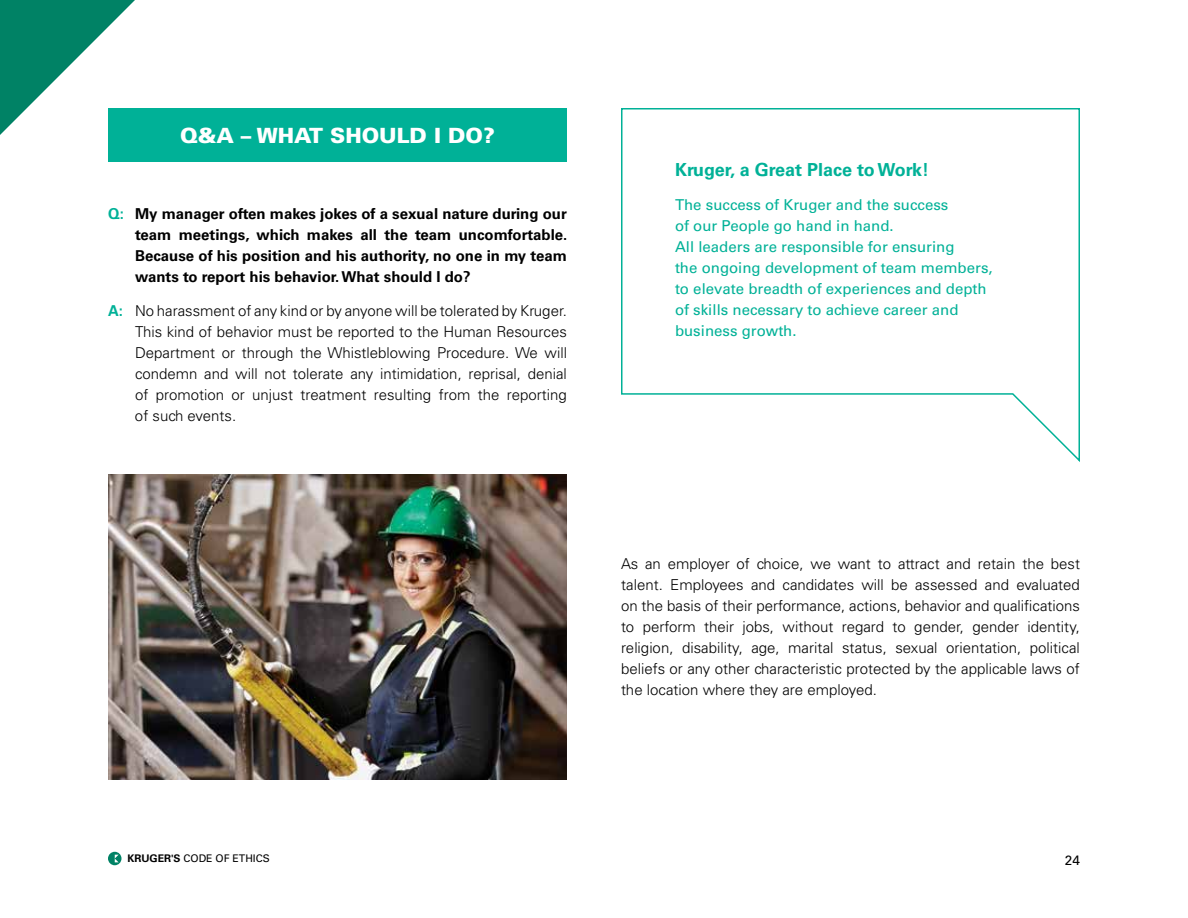
<style>
.page{position:relative;width:1188px;height:918px;background:#fff}
.page>*{position:absolute;margin:0;border:0;box-sizing:border-box;transform-origin:0 0}
.t1{font:900 21px "Univers";color:#fff}
.t2{font:700 18px "Univers";color:#00b197}
.t3{font:300 15px/21px "Univers";color:#000;text-align:justify}
.t4{font:15px/21px "Univers";color:#00b197}
.t5{font:700 15px/21px "Univers";color:#000;text-align:justify}
.t6{font:13.5px "Univers";color:#000}
.t7{font:10.5px "Univers";color:#000}
.s1{color:#00b197}
.s2{font-weight:700;color:#00b197}
.s3{font-weight:700}
</style>
<div class="page">
<div style="left:108px;top:108px;width:459px;height:54px;background:#00b197"></div>
<svg style="left:621px;top:108px;width:459px;height:354px"></svg>
<img style="left:108px;top:474px;width:459px;height:306px">
<svg style="left:0;top:0;width:135px;height:135px"></svg>
<svg style="left:108px;top:852px;width:14px;height:13px"></svg>
<svg style="left:115px;top:855px;width:4px;height:7px"></svg>
<h1 class="t1" style="left:180px;top:123px;width:316px">Q&amp;A – WHAT SHOULD I DO?</h1>
<p class="t5" style="left:135px;top:203px;width:434px;text-indent:-27px"><span class="s1">Q:</span> My manager often makes jokes of a sexual nature during our team meetings, which makes all the team uncomfortable.<br>Because of his position and his authority, no one in my team wants to report his behavior. What should I do?</p>
<p class="t3" style="left:135px;top:301px;width:434px;text-indent:-27px"><span class="s2">A:</span> No harassment of any kind or by anyone will be tolerated by Kruger.<br>This kind of behavior must be reported to the Human Resources Department or through the Whistleblowing Procedure. We will condemn and will not tolerate any intimidation, reprisal, denial of promotion or unjust treatment resulting from the reporting of such events.</p>
<p class="t2" style="left:675px;top:159px;width:256px">Kruger, a Great Place to Work!</p>
<p class="t4" style="left:675px;top:194px;width:319px">The success of Kruger and the success<br>of our People go hand in hand.<br>All leaders are responsible for ensuring<br>the ongoing development of team members, to elevate breadth of experiences and depth of skills necessary to achieve career and business growth.</p>
<p class="t3" style="left:621px;top:554px;width:461px">As an employer of choice, we want to attract and retain the best talent. Employees and candidates will be assessed and evaluated on the basis of their performance, actions, behavior and qualifications to perform their jobs, without regard to gender, gender identity, religion, disability, age, marital status, sexual orientation, political beliefs or any other characteristic protected by the applicable laws of the location where they are employed.</p>
<p class="t7" style="left:127px;top:852px;width:144px"><span class="s3">KRUGER'S</span> CODE OF ETHICS</p>
<p class="t6" style="left:1065px;top:852px;width:17px">24</p>
</div>
